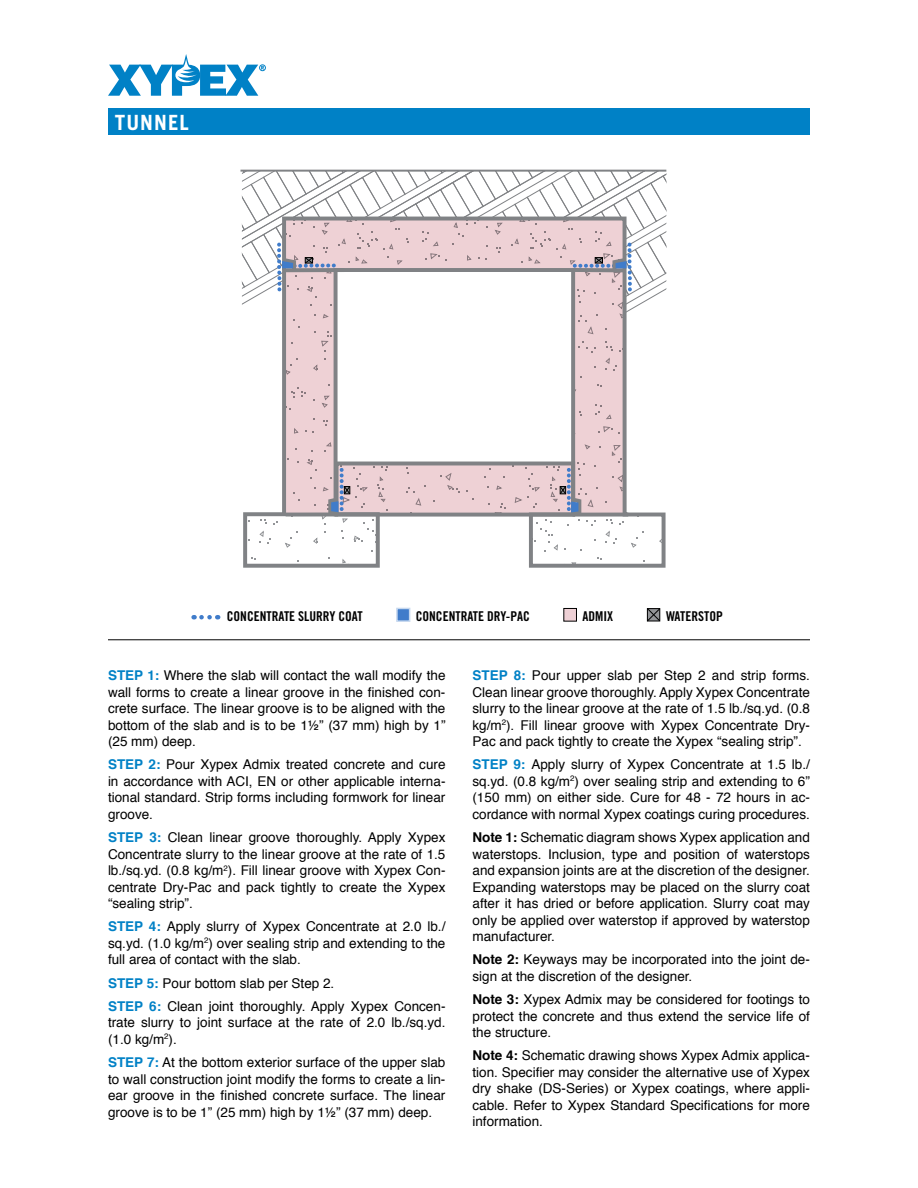
<style>
.page{position:relative;width:918px;height:1188px;background:#fff}
.page>*{position:absolute;margin:0;border:0;box-sizing:border-box;transform-origin:0 0}
.t1{font:700 21px "Trade Gothic";letter-spacing:.05em;color:#fff}
.t2{font:13.5px/16.5px "Helvetica";color:#000;text-align:justify}
.t3{font:13.5px "Trade Gothic Bold Cond Twenty";color:#000}
.s1{font-weight:700;color:#0081c6}
.s2{font-weight:700}
</style>
<div class="page">
<div style="left:108px;top:108px;width:702px;height:27px;background:#0081c6"></div>
<hr style="left:108px;top:639px;width:702px;height:1px;background:#000">
<hr style="left:241px;top:170px;width:425px;height:2px;background:#808285">
<svg style="left:241px;top:215px;width:426px;height:353px"></svg>
<svg style="left:245px;top:470px;width:133px;height:96px"></svg>
<svg style="left:559px;top:470px;width:24px;height:48px"></svg>
<svg style="left:242px;top:171px;width:424px;height:248px"></svg>
<svg style="left:646px;top:608px;width:15px;height:14px"></svg>
<svg style="left:201px;top:615px;width:17px;height:4px"></svg>
<div style="left:396px;top:608px;width:14px;height:14px;background:#407cca;border:2px solid #c6d8ef"></div>
<div style="left:564px;top:608px;width:12px;height:13px;background:#eed0d5"></div>
<div style="left:564px;top:608px;width:13px;height:13px;border:1px solid #000"></div>
<div style="left:259px;top:64px;width:7px;height:7px;border:1px solid #0081c6;border-radius:50%"></div>
<svg style="left:108px;top:54px;width:156px;height:42px"></svg>
<h1 class="t1" style="left:115px;top:109px;width:76px">TUNNEL</h1>
<p class="t3" style="left:227px;top:608px;width:137px">CONCENTRATE SLURRY COAT</p>
<p class="t3" style="left:416px;top:608px;width:116px">CONCENTRATE DRY-PAC</p>
<p class="t3" style="left:583px;top:608px;width:32px">ADMIX</p>
<p class="t3" style="left:666px;top:608px;width:58px">WATERSTOP</p>
<p class="t2" style="left:108px;top:667px;width:339px"><span class="s1">STEP 1:</span> Where the slab will contact the wall modify the wall forms to create a linear groove in the finished con&shy;crete surface. The linear groove is to be aligned with the bottom of the slab and is to be 1½” (37 mm) high by 1” (25 mm) deep.</p>
<p class="t2" style="left:108px;top:757px;width:339px"><span class="s1">STEP 2:</span> Pour Xypex Admix treated concrete and cure in accordance with ACI, EN or other applicable interna&shy;tional standard. Strip forms including formwork for linear groove.</p>
<p class="t2" style="left:108px;top:829px;width:339px"><span class="s1">STEP 3:</span> Clean linear groove thoroughly. Apply Xypex Concentrate slurry to the linear groove at the rate of 1.5 lb./sq.yd. (0.8 kg/m<sup>2</sup>). Fill linear groove with Xypex Con&shy;centrate Dry-Pac and pack tightly to create the Xypex “sealing strip”.</p>
<p class="t2" style="left:108px;top:919px;width:339px"><span class="s1">STEP 4:</span> Apply slurry of Xypex Concentrate at 2.0 lb./ sq.yd. (1.0 kg/m<sup>2</sup>) over sealing strip and extending to the full area of contact with the slab.</p>
<p class="t2" style="left:108px;top:972px;width:339px;line-height:23.2px"><span class="s1">STEP 5:</span> Pour bottom slab per Step 2.<br><span class="s1">STEP 6:</span> Clean joint thoroughly. Apply Xypex Concen-</p>
<p class="t2" style="left:108px;top:1015px;width:339px">trate slurry to joint surface at the rate of 2.0 lb./sq.yd. (1.0 kg/m<sup>2</sup>).</p>
<p class="t2" style="left:108px;top:1054px;width:339px"><span class="s1">STEP 7:</span> At the bottom exterior surface of the upper slab to wall construction joint modify the forms to create a lin&shy;ear groove in the finished concrete surface. The linear groove is to be 1” (25 mm) high by 1½” (37 mm) deep.</p>
<p class="t2" style="left:473px;top:667px;width:339px"><span class="s1">STEP 8:</span> Pour upper slab per Step 2 and strip forms.<br>Clean linear groove thoroughly. Apply Xypex Concentrate slurry to the linear groove at the rate of 1.5 lb./sq.yd. (0.8 kg/m<sup>2</sup>). Fill linear groove with Xypex Concentrate Dry-Pac and pack tightly to create the Xypex “sealing strip”.</p>
<p class="t2" style="left:472px;top:757px;width:339px"><span class="s1">STEP 9:</span> Apply slurry of Xypex Concentrate at 1.5 lb./ sq.yd. (0.8 kg/m<sup>2</sup>) over sealing strip and extending to 6” (150 mm) on either side. Cure for 48 - 72 hours in ac&shy;cordance with normal Xypex coatings curing procedures.</p>
<p class="t2" style="left:472px;top:829px;width:339px"><span class="s2">Note 1:</span> Schematic diagram shows Xypex application and waterstops. Inclusion, type and position of waterstops and expansion joints are at the discretion of the designer.<br>Expanding waterstops may be placed on the slurry coat after it has dried or before application. Slurry coat may only be applied over waterstop if approved by waterstop manufacturer.</p>
<p class="t2" style="left:472px;top:952px;width:339px"><span class="s2">Note 2:</span> Keyways may be incorporated into the joint de&shy;sign at the discretion of the designer.</p>
<p class="t2" style="left:472px;top:991px;width:339px"><span class="s2">Note 3:</span> Xypex Admix may be considered for footings to protect the concrete and thus extend the service life of the structure.</p>
<p class="t2" style="left:472px;top:1048px;width:339px"><span class="s2">Note 4:</span> Schematic drawing shows Xypex Admix applica&shy;tion. Specifier may consider the alternative use of Xypex dry shake (DS-Series) or Xypex coatings, where appli&shy;cable. Refer to Xypex Standard Specifications for more information.</p>
</div>
